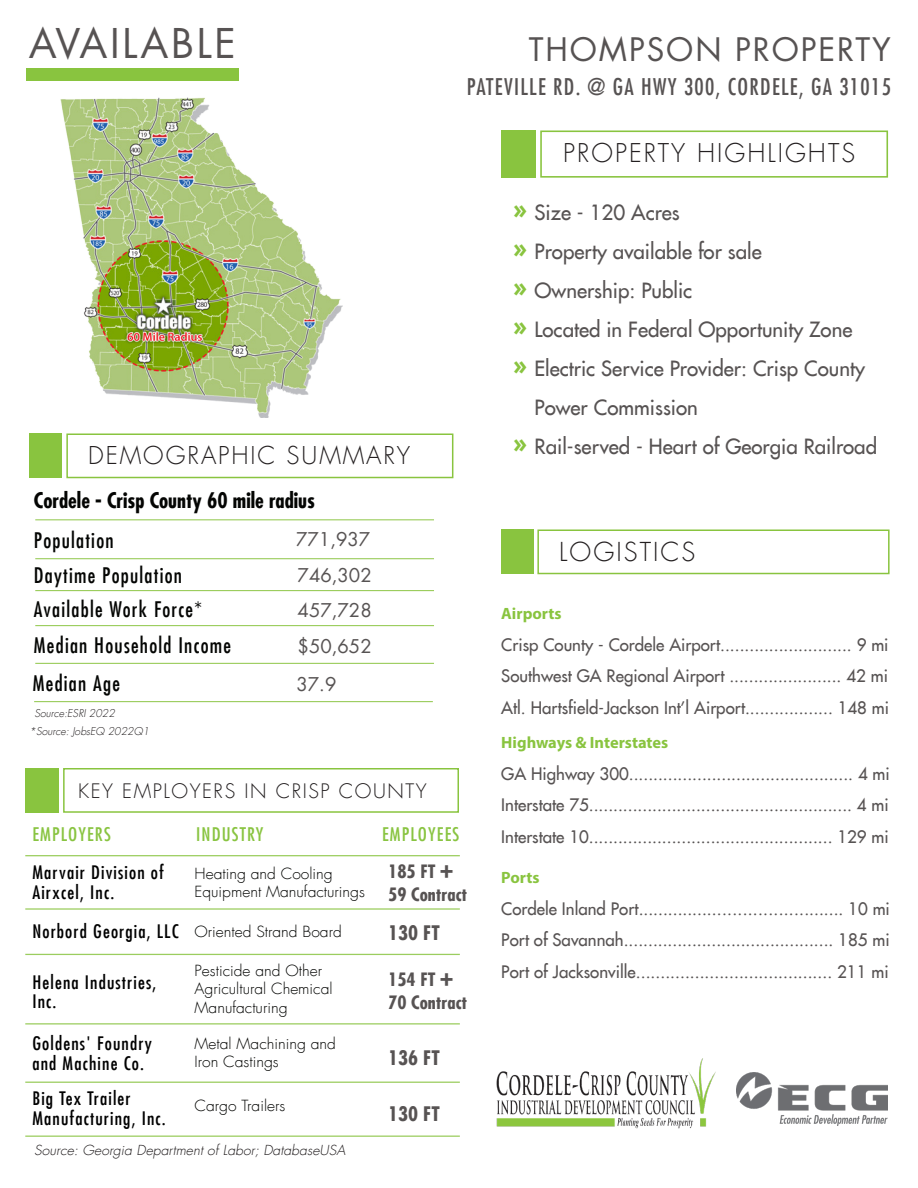
<style>
.page{position:relative;width:918px;height:1188px;background:#fff}
.page>*{position:absolute;margin:0;border:0;box-sizing:border-box;transform-origin:0 0}
.t1{font:40.05px "Futura LT";letter-spacing:.07em;color:#575353}
.t2{font:31.5px "Futura Std";letter-spacing:.06em;color:#575353}
.t3{font:300 25.5px "Futura LT";letter-spacing:.08em;color:#231f20}
.t4{font:300 25.2px "Futura LT";letter-spacing:.08em;color:#231f20}
.t5{font:300 24px "Futura LT";letter-spacing:.08em;color:#231f20}
.t6{font:condensed 22.5px "Futura LT";letter-spacing:.06em;color:#575353}
.t7{font:condensed 21px "Futura LT";letter-spacing:.06em;color:#040503}
.t8{font:700 condensed 21px "Futura LT";color:#040503}
.t9{font:20.55px/39px "Futura LT";color:#575353}
.t10{font:700 condensed 19.65px "Futura LT";color:#575353;scale:1.04 1}
.t11{font:300 19.5px "Futura LT";letter-spacing:.08em;color:#231f20}
.t12{font:18.6px "Futura LT";color:#575353}
.t13{font:condensed 18.45px "Futura LT";letter-spacing:.06em;color:#89c441;scale:1.04 1}
.t14{font:condensed 18.15px/19.6px "Futura LT";letter-spacing:.06em;color:#000;scale:1.04 1}
.t15{font:700 condensed 18px/22.5px "Futura LT";color:#575353;scale:1.04 1}
.t16{font:16.8px "Futura LT";color:#575353}
.t17{font:700 16.35px "Myriad Pro";color:#89c43f}
.t18{font:300 15px/18.1px "Futura LT";color:#040503;scale:1.04 1}
.t19{font:italic 300 13.5px "Futura LT";color:#231f20;scale:1.04 1}
.t20{font:italic 300 10.5px "Futura LT";color:#231f20}
.s1{font-size:25.5px}
.s2{font-weight:800;font-stretch:condensed;font-size:27px;color:#89c43f}
</style>
<div class="page">
<div style="left:537px;top:530px;width:353px;height:44px;border:2px solid #89c43f"></div>
<div style="left:501px;top:530px;width:33px;height:44px;background:#89c43f"></div>
<img style="left:736px;top:1072px;width:152px;height:53px">
<img style="left:496px;top:1058px;width:220px;height:71px">
<div style="left:26px;top:68px;width:213px;height:12px;background:#89c43f"></div>
<div style="left:540px;top:131px;width:348px;height:47px;border:2px solid #89c43f"></div>
<div style="left:501px;top:130px;width:35px;height:48px;background:#89c43f"></div>
<img style="left:60px;top:97px;width:282px;height:320px">
<hr style="left:25px;top:954px;width:435px;height:1px;background:#89c441">
<hr style="left:25px;top:1082px;width:435px;height:1px;background:#89c441">
<hr style="left:25px;top:1023px;width:435px;height:2px;background:#89c441">
<hr style="left:25px;top:1136px;width:435px;height:1px;background:#89c441">
<hr style="left:25px;top:908px;width:435px;height:2px;background:#89c441">
<hr style="left:25px;top:855px;width:435px;height:1px;background:#89c441">
<div style="left:63px;top:768px;width:396px;height:45px;border:2px solid #89c43f"></div>
<div style="left:25px;top:768px;width:34px;height:45px;background:#89c43f"></div>
<div style="left:66px;top:434px;width:387px;height:44px;border:2px solid #89c43f"></div>
<div style="left:29px;top:434px;width:33px;height:44px;background:#89c43f"></div>
<hr style="left:35px;top:558px;width:399px;height:1px;background:#89c43f">
<hr style="left:35px;top:625px;width:399px;height:1px;background:#89c43f">
<hr style="left:35px;top:590px;width:399px;height:1px;background:#89c43f">
<hr style="left:35px;top:663px;width:399px;height:1px;background:#89c43f">
<hr style="left:35px;top:519px;width:399px;height:1px;background:#89c43f">
<hr style="left:34px;top:701px;width:399px;height:1px;background:#89c43f">
<p class="t1" style="left:29px;top:18px;width:209px">AVAILABLE</p>
<p class="t2" style="left:529px;top:29px;width:364px">THOMPSON PROPERTY</p>
<p class="t6" style="left:467px;top:74px;width:426px">PATEVILLE RD. @ GA HWY 300, CORDELE, GA 31015</p>
<p class="t4" style="left:563px;top:138px;width:294px">PROPERTY HIGHLIGHTS</p>
<p class="t5" style="left:88px;top:440px;width:323px">DEMOGRAPHIC SUMMARY</p>
<p class="t8" style="left:34px;top:487px;width:283px">Cordele - Crisp County 60 mile radius</p>
<p class="t7" style="left:34px;top:527px;width:81px">Population</p>
<p class="t12" style="left:296px;top:528px;width:76px">771,937</p>
<p class="t12" style="left:298px;top:564px;width:76px">746,302</p>
<p class="t12" style="left:298px;top:598px;width:76px">457,728</p>
<p class="t12" style="left:298px;top:634px;width:76px">$50,652</p>
<p class="t7" style="left:34px;top:562px;width:150px">Daytime Population</p>
<p class="t7" style="left:34px;top:597px;width:169px">Available Work Force*</p>
<p class="t7" style="left:34px;top:632px;width:199px">Median Household Income</p>
<p class="t7" style="left:33px;top:671px;width:89px">Median Age</p>
<p class="t12" style="left:296px;top:672px;width:41px">37.9</p>
<p class="t20" style="left:30px;top:724px;width:121px">*Source: JobsEQ 2022Q1</p>
<p class="t20" style="left:34px;top:707px;width:82px">Source:ESRI 2022</p>
<p class="t11" style="left:78px;top:779px;width:350px">KEY EMPLOYERS IN CRISP COUNTY</p>
<p class="t13" style="left:32px;top:823px;width:77px">EMPLOYERS</p>
<p class="t14" style="left:32px;top:862px;width:128px">Marvair Division of<br>Airxcel, Inc.</p>
<p class="t14" style="left:32px;top:922px;width:142px">Norbord Georgia, LLC</p>
<p class="t14" style="left:32px;top:972px;width:121px">Helena Industries,<br>Inc.</p>
<p class="t14" style="left:32px;top:1034px;width:117px">Goldens' Foundry and Machine Co.</p>
<p class="t14" style="left:32px;top:1088px;width:130px">Big Tex Trailer<br>Manufacturing, Inc.</p>
<p class="t13" style="left:196px;top:823px;width:66px">INDUSTRY</p>
<p class="t18" style="left:195px;top:865px;width:165px">Heating and Cooling<br>Equipment Manufacturings</p>
<p class="t18" style="left:195px;top:923px;width:143px">Oriented Strand Board</p>
<p class="t18" style="left:195px;top:962px;width:134px">Pesticide and Other<br>Agricultural Chemical<br>Manufacturing</p>
<p class="t18" style="left:195px;top:1035px;width:137px">Metal Machining and<br>Iron Castings</p>
<p class="t18" style="left:195px;top:1097px;width:89px">Cargo Trailers</p>
<p class="t19" style="left:34px;top:1142px;width:301px">Source: Georgia Department of Labor; DatabaseUSA</p>
<p class="t13" style="left:382px;top:823px;width:76px">EMPLOYEES</p>
<p class="t15" style="left:388px;top:861px;width:78px">185 FT <span class="s1">+<br></span>59 Contract</p>
<p class="t10" style="left:388px;top:921px;width:51px">130 FT</p>
<p class="t15" style="left:388px;top:969px;width:78px">154 FT <span class="s1">+<br></span>70 Contract</p>
<p class="t10" style="left:388px;top:1045px;width:51px">136 FT</p>
<p class="t10" style="left:388px;top:1101px;width:51px">130 FT</p>
<p class="t9" style="left:513px;top:193px;width:168px"><span class="s2">»</span> Size - 120 Acres</p>
<p class="t9" style="left:513px;top:232px;width:250px"><span class="s2">»</span> Property available for sale</p>
<p class="t9" style="left:513px;top:271px;width:181px"><span class="s2">»</span> Ownership: Public</p>
<p class="t9" style="left:513px;top:310px;width:341px"><span class="s2">»</span> Located in Federal Opportunity Zone</p>
<p class="t9" style="left:535px;top:349px;width:332px;text-indent:-21px"><span class="s2">»</span> Electric Service Provider: Crisp County<br>Power Commission</p>
<p class="t9" style="left:513px;top:427px;width:365px"><span class="s2">»</span> Rail-served - Heart of Georgia Railroad</p>
<p class="t3" style="left:559px;top:536px;width:138px">LOGISTICS</p>
<p class="t17" style="left:501px;top:603px;width:62px">Airports</p>
<p class="t16" style="left:501px;top:634px;width:389px">Crisp County - Cordele Airport........................... 9 mi</p>
<p class="t16" style="left:501px;top:665px;width:388px">Southwest GA Regional Airport ....................... 42 mi</p>
<p class="t16" style="left:501px;top:697px;width:389px">Atl. Hartsfield-Jackson Int’l Airport.................. 148 mi</p>
<p class="t17" style="left:501px;top:732px;width:168px">Highways &amp; Interstates</p>
<p class="t16" style="left:501px;top:762px;width:390px">GA Highway 300.............................................. 4 mi</p>
<p class="t16" style="left:501px;top:794px;width:389px">Interstate 75...................................................... 4 mi</p>
<p class="t16" style="left:501px;top:825px;width:389px">Interstate 10.................................................. 129 mi</p>
<p class="t17" style="left:501px;top:867px;width:40px">Ports</p>
<p class="t16" style="left:501px;top:898px;width:390px">Cordele Inland Port......................................... 10 mi</p>
<p class="t16" style="left:501px;top:929px;width:390px">Port of Savannah........................................... 185 mi</p>
<p class="t16" style="left:501px;top:961px;width:389px">Port of Jacksonville........................................ 211 mi</p>
</div>
